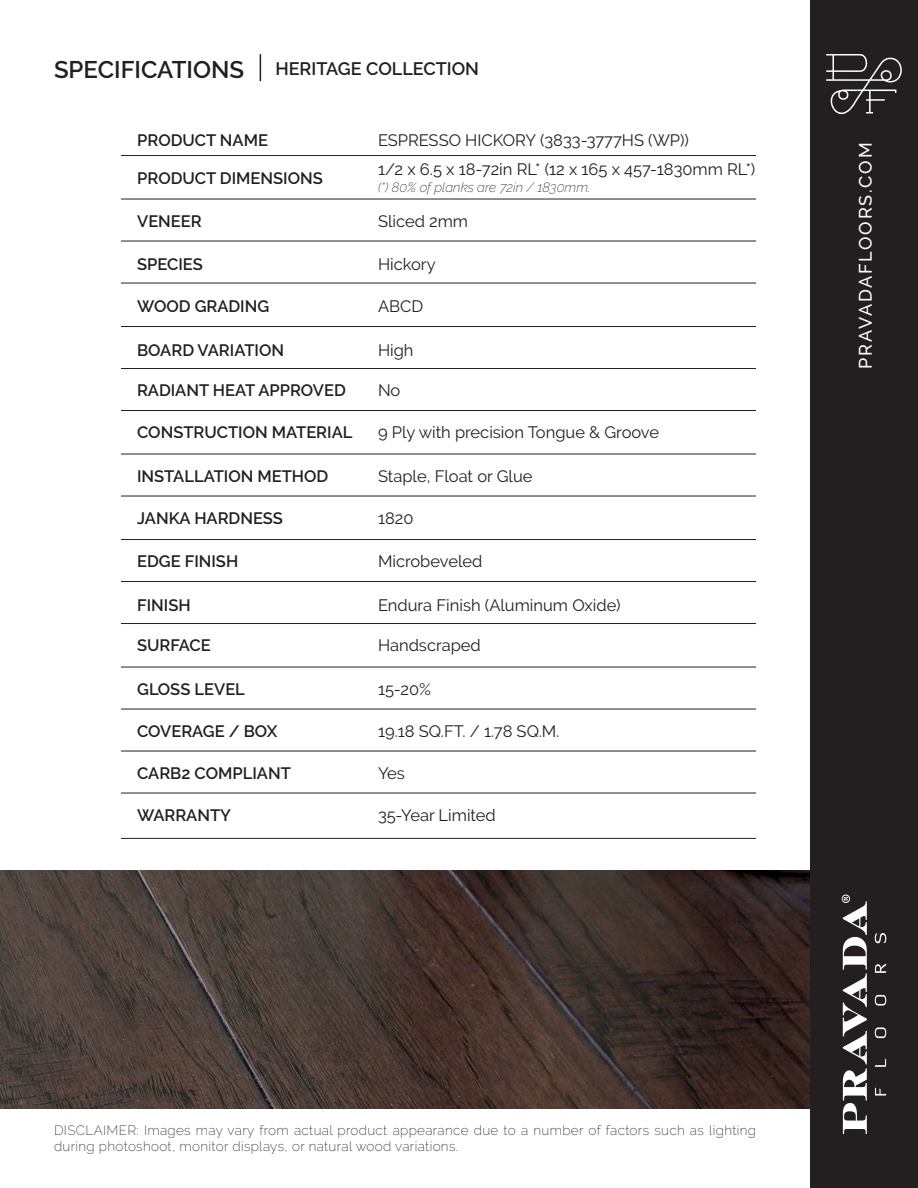
<style>
.page{position:relative;width:918px;height:1188px;background:#fff}
.page>*{position:absolute;margin:0;border:0;box-sizing:border-box;transform-origin:0 0}
.t1{font:600 24px "Raleway";color:#231f20}
.t2{font:600 18px "Raleway";color:#231f20}
.t3{font:500 18px "Raleway";letter-spacing:.1em;color:#fff}
.t4{font:16.5px "Raleway";color:#231f20}
.t5{font:600 16.5px "Raleway";color:#231f20}
.t6{font:200 13.5px/16.2px "Raleway";letter-spacing:.025em;color:#231f20}
.t7{font:italic 200 13.5px "Raleway";color:#231f20}
</style>
<div class="page">
<div style="left:810px;top:1px;width:108px;height:1187px;background:#231f20"></div>
<svg style="left:875px;top:1088px;width:11px;height:8px"></svg>
<svg style="left:875px;top:1059px;width:11px;height:8px"></svg>
<svg style="left:875px;top:1027px;width:11px;height:11px"></svg>
<svg style="left:875px;top:995px;width:11px;height:11px"></svg>
<svg style="left:875px;top:964px;width:11px;height:9px"></svg>
<svg style="left:875px;top:933px;width:11px;height:10px"></svg>
<svg style="left:842px;top:895px;width:25px;height:239px"></svg>
<svg style="left:826px;top:54px;width:76px;height:60px"></svg>
<img style="left:0;top:870px;width:810px;height:238px">
<svg style="left:260px;top:54px;width:1px;height:27px"></svg>
<hr style="left:121px;top:155px;width:635px;height:1px;background:#231f20">
<hr style="left:121px;top:199px;width:635px;height:1px;background:#231f20">
<hr style="left:121px;top:241px;width:635px;height:1px;background:#231f20">
<hr style="left:121px;top:283px;width:635px;height:1px;background:#231f20">
<hr style="left:121px;top:326px;width:635px;height:1px;background:#231f20">
<hr style="left:121px;top:368px;width:635px;height:1px;background:#231f20">
<hr style="left:121px;top:410px;width:635px;height:1px;background:#231f20">
<hr style="left:121px;top:454px;width:635px;height:1px;background:#231f20">
<hr style="left:121px;top:496px;width:635px;height:1px;background:#231f20">
<hr style="left:121px;top:539px;width:635px;height:1px;background:#231f20">
<hr style="left:121px;top:581px;width:635px;height:1px;background:#231f20">
<hr style="left:121px;top:623px;width:635px;height:1px;background:#231f20">
<hr style="left:121px;top:667px;width:635px;height:1px;background:#231f20">
<hr style="left:121px;top:709px;width:635px;height:1px;background:#231f20">
<hr style="left:121px;top:751px;width:635px;height:1px;background:#231f20">
<hr style="left:121px;top:793px;width:635px;height:1px;background:#231f20">
<hr style="left:121px;top:838px;width:635px;height:1px;background:#231f20">
<p class="t1" style="left:54px;top:56px;width:192px">SPECIFICATIONS</p>
<p class="t2" style="left:275px;top:59px;width:205px">HERITAGE COLLECTION</p>
<p class="t5" style="left:137px;top:130px;width:132px">PRODUCT NAME</p>
<p class="t4" style="left:378px;top:130px;width:312px">ESPRESSO HICKORY (3833-3777HS (WP))</p>
<p class="t5" style="left:137px;top:168px;width:187px">PRODUCT DIMENSIONS</p>
<p class="t4" style="left:378px;top:159px;width:379px">1/2 x 6.5 x 18-72in RL* (12 x 165 x 457-1830mm RL*)</p>
<p class="t7" style="left:378px;top:180px;width:214px">(*) 80% of planks are 72in / 1830mm.</p>
<p class="t4" style="left:378px;top:211px;width:92px">Sliced 2mm</p>
<p class="t5" style="left:137px;top:211px;width:66px">VENEER</p>
<p class="t5" style="left:137px;top:255px;width:67px">SPECIES</p>
<p class="t4" style="left:378px;top:255px;width:59px">Hickory</p>
<p class="t5" style="left:137px;top:297px;width:134px">WOOD GRADING</p>
<p class="t4" style="left:378px;top:297px;width:47px">ABCD</p>
<p class="t5" style="left:137px;top:340px;width:148px">BOARD VARIATION</p>
<p class="t4" style="left:378px;top:340px;width:37px">High</p>
<p class="t5" style="left:137px;top:381px;width:210px">RADIANT HEAT APPROVED</p>
<p class="t4" style="left:378px;top:381px;width:24px">No</p>
<p class="t5" style="left:137px;top:423px;width:217px">CONSTRUCTION MATERIAL</p>
<p class="t4" style="left:378px;top:423px;width:283px">9 Ply with precision Tongue &amp; Groove</p>
<p class="t5" style="left:137px;top:466px;width:193px">INSTALLATION METHOD</p>
<p class="t4" style="left:378px;top:466px;width:156px">Staple, Float or Glue</p>
<p class="t5" style="left:137px;top:508px;width:147px">JANKA HARDNESS</p>
<p class="t4" style="left:378px;top:508px;width:37px">1820</p>
<p class="t5" style="left:137px;top:552px;width:103px">EDGE FINISH</p>
<p class="t4" style="left:378px;top:552px;width:106px">Microbeveled</p>
<p class="t5" style="left:137px;top:595px;width:55px">FINISH</p>
<p class="t4" style="left:378px;top:595px;width:244px">Endura Finish (Aluminum Oxide)</p>
<p class="t5" style="left:137px;top:636px;width:75px">SURFACE</p>
<p class="t4" style="left:378px;top:636px;width:104px">Handscraped</p>
<p class="t5" style="left:137px;top:679px;width:109px">GLOSS LEVEL</p>
<p class="t4" style="left:378px;top:679px;width:55px">15-20%</p>
<p class="t5" style="left:137px;top:721px;width:142px">COVERAGE / BOX</p>
<p class="t4" style="left:378px;top:721px;width:183px">19.18 SQ.FT. / 1.78 SQ.M.</p>
<p class="t5" style="left:137px;top:763px;width:155px">CARB2 COMPLIANT</p>
<p class="t4" style="left:378px;top:763px;width:28px">Yes</p>
<p class="t5" style="left:137px;top:806px;width:95px">WARRANTY</p>
<p class="t4" style="left:378px;top:806px;width:119px">35-Year Limited</p>
<p class="t3" style="left:855px;top:369px;width:228px;rotate:-90deg">PRAVADAFLOORS.COM</p>
<p class="t6" style="left:54px;top:1122px;width:704px">DISCLAIMER: Images may vary from actual product appearance due to a number of factors such as lighting during photoshoot, monitor displays, or natural wood variations.</p>
</div>
